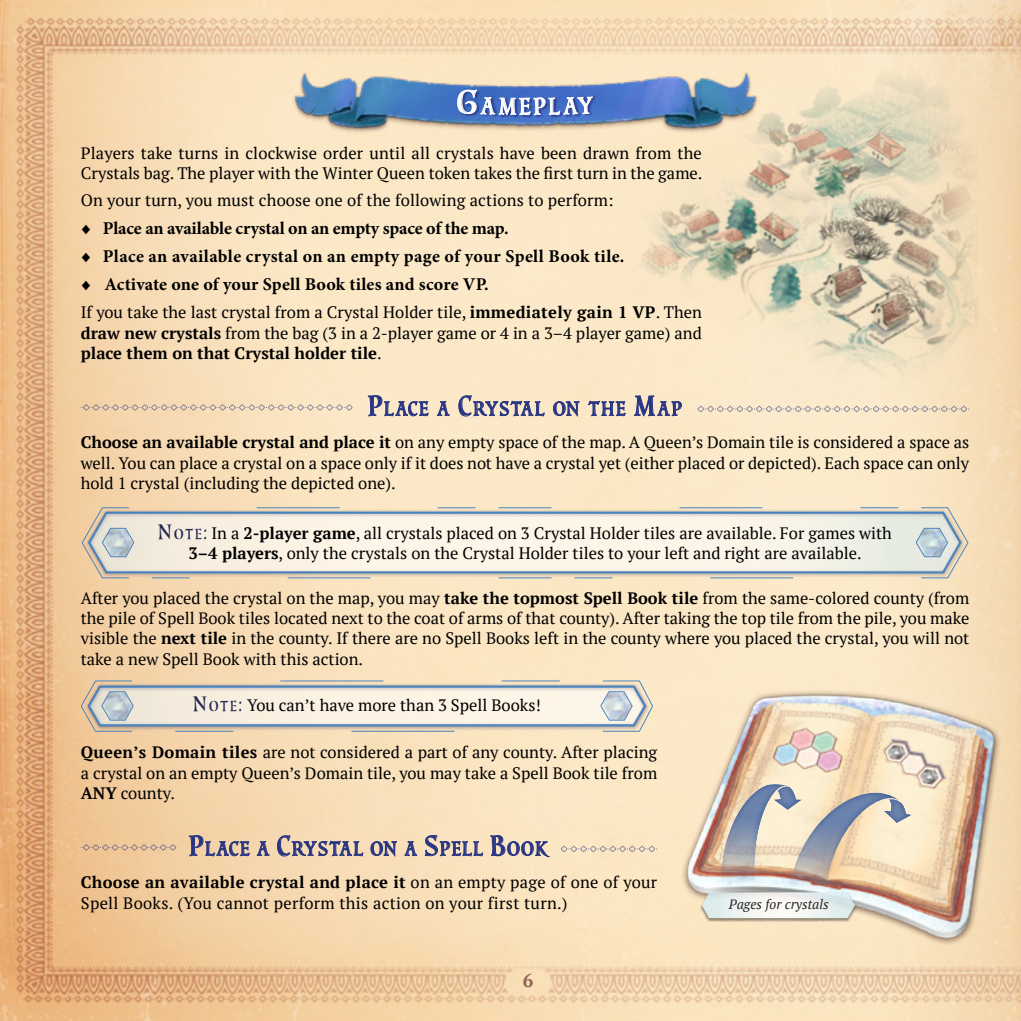
<style>
.page{position:relative;width:1021px;height:1021px;background:#fff}
.page>*{position:absolute;margin:0;border:0;box-sizing:border-box;transform-origin:0 0}
.t1{font:19.95px "Sirona";color:#fff}
.t2{font:700 18.75px "PT Serif";color:#906255}
.t3{font:700 18px/27.9px "Minion Pro";letter-spacing:.01em;color:#000}
.t4{font:16.8px "Sirona";letter-spacing:.035em;color:#283583}
.t5{font:16.5px/20.2px "PT Serif";color:#000;text-align:justify}
.t6{font:16.5px/20.2px "PT Serif";letter-spacing:.02em;color:#000}
.t7{font:italic 13.5px "PT Serif";color:#282827}
.s1{font-family:"Circe Rounded";font-weight:400}
.s2{font-weight:400}
.s3{font-weight:700}
.s4{font-size:24px}
.s5{font-family:"Sirona";font-size:18px;color:#212551}
.s6{font-family:"Sirona";font-size:12.6px;color:#212551}
</style>
<div class="page">
<img style="left:0;top:0;width:1020px;height:1020px">
<svg style="left:559px;top:0;width:419px;height:416px;background:#f3dbb7"></svg>
<img style="left:559px;top:51px;width:419px;height:363px">
<img style="left:291px;top:70px;width:468px;height:64px">
<svg style="left:457px;top:88px;width:139px;height:30px"></svg>
<svg style="left:81px;top:404px;width:272px;height:7px;background:#dcc7b1"></svg>
<svg style="left:368px;top:395px;width:60px;height:21px"></svg>
<svg style="left:437px;top:401px;width:12px;height:15px"></svg>
<svg style="left:458px;top:395px;width:86px;height:21px;background:#c5bab5"></svg>
<svg style="left:553px;top:401px;width:26px;height:18px"></svg>
<svg style="left:588px;top:401px;width:37px;height:15px"></svg>
<svg style="left:634px;top:395px;width:47px;height:21px"></svg>
<svg style="left:697px;top:405px;width:272px;height:7px;background:#ded1bf"></svg>
<svg style="left:81px;top:507px;width:887px;height:71px;background:#e7e3d9"></svg>
<svg style="left:915px;top:527px;width:33px;height:30px"></svg>
<svg style="left:101px;top:527px;width:34px;height:30px"></svg>
<svg style="left:80px;top:680px;width:573px;height:52px;background:#ded9d0"></svg>
<svg style="left:81px;top:844px;width:95px;height:6px"></svg>
<svg style="left:189px;top:835px;width:61px;height:21px"></svg>
<svg style="left:257px;top:841px;width:12px;height:15px"></svg>
<svg style="left:277px;top:835px;width:86px;height:21px;background:#c1b0a8"></svg>
<svg style="left:370px;top:841px;width:27px;height:17px"></svg>
<svg style="left:404px;top:841px;width:13px;height:15px"></svg>
<svg style="left:425px;top:835px;width:58px;height:21px"></svg>
<svg style="left:490px;top:835px;width:60px;height:22px"></svg>
<svg style="left:560px;top:845px;width:97px;height:7px"></svg>
<img style="left:663px;top:673px;width:357px;height:287px">
<div style="left:699px;top:892px;width:158px;height:30px;background:#000;opacity:.53"></div>
<img style="left:701px;top:763px;width:219px;height:155px">
<svg style="left:457px;top:59px;width:136px;height:57px;background:#a8afc3"></svg>
<p class="t1" style="left:519px;top:93px;width:29px">EP</p>
<p class="t5" style="left:81px;top:142px;width:623px">Players take turns in clockwise order until all crystals have been drawn from the<br>Crystals bag. The player with the Winter Queen token takes the first turn in the game.</p>
<p class="t5" style="left:81px;top:189px;width:534px">On your turn, you must choose one of the following actions to perform:</p>
<p class="t3" style="left:81px;top:214px;width:545px"><span class="s1">♦</span><span class="s2">♦</span> Place an available crystal on an empty space of the map.<br><span class="s1">♦</span><span class="s2">♦</span> Place an available crystal on an empty page of your Spell Book tile. <span class="s1">♦</span><span class="s2">♦</span> Activate one of your Spell Book tiles and score VP.</p>
<p class="t5" style="left:81px;top:302px;width:622px">If you take the last crystal from a Crystal Holder tile, <span class="s3">immediately gain 1 VP</span>. Then <span class="s3">draw new crystals</span> from the bag (3 in a 2-player game or 4 in a 3–4 player game) and <span class="s3">place them on that Crystal holder tile</span>.</p>
<p class="t4" style="left:368px;top:397px;width:316px"><span class="s4">P</span>LACE A <span class="s4">C</span>RYSTAL ON THE <span class="s4">M</span> AP</p>
<p class="t5" style="left:81px;top:432px;width:890px"><span class="s3">Choose an available crystal and place it</span> on any empty space of the map. A Queen’s Domain tile is considered a space as well. You can place a crystal on a space only if it does not have a crystal yet (either placed or depicted). Each space can only hold 1 crystal (including the depicted one).</p>
<p class="t5" style="left:157px;top:523px;width:736px;text-align:center"><span class="s5">N</span> <span class="s6">O TE</span><span class="s5">:</span> In a <span class="s3">2-player game</span>, all crystals placed on 3 Crystal Holder tiles are available. For games with<br><span class="s3">3–4 players</span>, only the crystals on the Crystal Holder tiles to your left and right are available.</p>
<p class="t5" style="left:81px;top:587px;width:890px">After you placed the crystal on the map, you may <span class="s3">take the topmost Spell Book tile</span> from the same-colored county (from the pile of Spell Book tiles located next to the coat of arms of that county). After taking the top tile from the pile, you make visible the <span class="s3">next tile</span> in the county. If there are no Spell Books left in the county where you placed the crystal, you will not take a new Spell Book with this action.</p>
<p class="t5" style="left:193px;top:695px;width:350px"><span class="s5">N</span> <span class="s6">O TE</span><span class="s5">:</span> You can’t have more than 3 Spell Books!</p>
<p class="t5" style="left:81px;top:742px;width:578px"><span class="s3">Queen’s Domain tiles</span> are not considered a part of any county. After placing a crystal on an empty Queen’s Domain tile, you may take a Spell Book tile from <span class="s3">ANY</span> county.</p>
<p class="t4" style="left:189px;top:837px;width:361px"><span class="s4">P</span>LACE A <span class="s4">C</span>RYSTAL ON A <span class="s4">S</span>PELL <span class="s4">B</span>OOK</p>
<p class="t6" style="left:81px;top:872px;width:578px"><span class="s3">Choose an available crystal and place it</span> on an empty page of one of your<br>Spell Books. (You cannot perform this action on your first turn.)</p>
<p class="t7" style="left:729px;top:896px;width:101px">Pages for crystals</p>
<p class="t2" style="left:523px;top:967px;width:12px">6</p>
</div>
